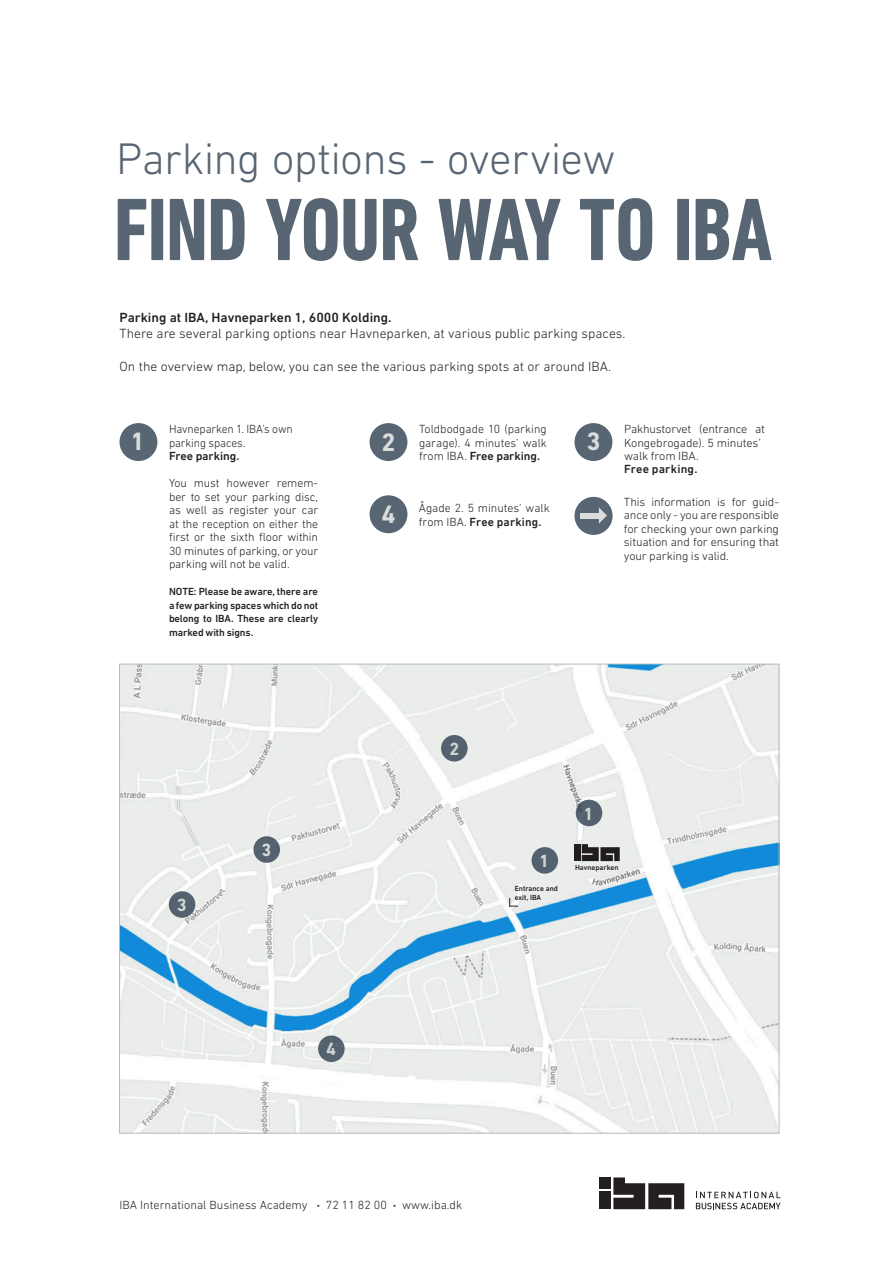
<style>
.page{position:relative;width:893px;height:1263px;background:#fff}
.page>*{position:absolute;margin:0;border:0;box-sizing:border-box;transform-origin:0 0}
.t1{font:700 condensed 90px "DIN Next LT Pro";letter-spacing:-.015em;color:#586573}
.t2{font:300 45px "DIN Next LT Pro";letter-spacing:-.015em;color:#586573}
.t3{font:700 25.65px "DIN Next LT Pro";color:#dadddb}
.t4{font:700 18px "DIN Next LT Pro";color:#dadddb}
.t5{font:300 13.5px "DIN Next LT Pro";color:#231f20}
.t6{font:500 13.5px "DIN Next LT Pro";color:#231f20}
.t7{font:300 12px/13.5px "DIN Next LT Pro";letter-spacing:-.005em;color:#231f20}
.t8{font:500 12px "DIN Next LT Pro";color:#231f20}
.t9{font:500 10.5px/13.5px "DIN Next LT Pro";letter-spacing:-.01em;color:#231f20;text-align:justify}
.t10{font:500 7.5px/9px "DIN Next LT Pro";color:#231f20}
.s1{font-weight:500}
.s2{font-weight:700}
</style>
<div class="page">
<img style="left:121px;top:666px;width:656px;height:465px">
<div style="left:120px;top:423px;width:37px;height:38px;background:#586573;border-radius:50%"></div>
<div style="left:599px;top:1192px;width:11px;height:17px;background:#231f20"></div>
<svg style="left:613px;top:1177px;width:71px;height:32px"></svg>
<div style="left:599px;top:1177px;width:11px;height:12px;background:#231f20"></div>
<svg style="left:696px;top:1192px;width:85px;height:17px"></svg>
<div style="left:370px;top:423px;width:37px;height:38px;background:#586573;border-radius:50%"></div>
<div style="left:574px;top:423px;width:38px;height:38px;background:#586573;border-radius:50%"></div>
<div style="left:370px;top:495px;width:37px;height:38px;background:#586573;border-radius:50%"></div>
<div style="left:576px;top:800px;width:26px;height:26px;background:#586573;border-radius:50%"></div>
<div style="left:531px;top:847px;width:27px;height:27px;background:#586573;border-radius:50%"></div>
<div style="left:441px;top:735px;width:27px;height:26px;background:#586573;border-radius:50%"></div>
<div style="left:253px;top:836px;width:27px;height:27px;background:#586573;border-radius:50%"></div>
<div style="left:318px;top:1035px;width:27px;height:27px;background:#586573;border-radius:50%"></div>
<div style="left:169px;top:891px;width:26px;height:27px;background:#586573;border-radius:50%"></div>
<svg style="left:574px;top:844px;width:46px;height:17px"></svg>
<div style="left:574px;top:497px;width:39px;height:38px;background:#586573;border-radius:50%"></div>
<div style="left:580px;top:513px;width:20px;height:5px;background:#dadddb"></div>
<svg style="left:599px;top:507px;width:8px;height:17px"></svg>
<svg style="left:509px;top:898px;width:8px;height:9px"></svg>
<h2 class="t2" style="left:116px;top:133px;width:501px">Parking options - overview</h2>
<h1 class="t1" style="left:114px;top:179px;width:660px">FIND YOUR WAY TO IBA</h1>
<p class="t6" style="left:120px;top:309px;width:274px">Parking at IBA, Havneparken 1, 6000 Kolding.</p>
<p class="t5" style="left:120px;top:326px;width:508px">There are several parking options near Havneparken, at various public parking spaces.</p>
<p class="t5" style="left:120px;top:359px;width:493px">On the overview map, below, you can see the various parking spots at or around IBA.</p>
<h3 class="t3" style="left:131px;top:426px;width:16px">1</h3>
<p class="t7" style="left:169px;top:422px;width:125px">Havneparken 1. IBA’s own parking spaces.</p>
<p class="t8" style="left:169px;top:449px;width:72px">Free parking.</p>
<p class="t7" style="left:169px;top:476px;width:151px;text-align:justify">You must however remem&shy;ber to set your parking disc, as well as register your car at the reception on either the first or the sixth floor within 30 minutes of parking, or your parking will not be valid.</p>
<p class="t9" style="left:169px;top:585px;width:151px">NOTE: Please be aware, there are a few parking spaces which do not belong to IBA. These are clearly marked with signs.</p>
<h3 class="t4" style="left:177px;top:894px;width:11px">3</h3>
<h3 class="t4" style="left:262px;top:839px;width:11px">3</h3>
<h3 class="t3" style="left:381px;top:427px;width:16px">2</h3>
<p class="t7" style="left:419px;top:422px;width:129px;text-align:justify">Toldbodgade 10 (parking garage). 4 minutes’ walk from IBA. <span class="s1">Free parking.</span></p>
<p class="t7" style="left:381px;top:501px;width:170px;text-indent:37px">Ågade 2. 5 minutes’ walk<br><sup>4</sup> from IBA. <span class="s1">Free parking.</span></p>
<h3 class="t3" style="left:587px;top:426px;width:16px">3</h3>
<p class="t7" style="left:624px;top:422px;width:143px">Pakhustorvet (entrance at<br>Kongebrogade). 5 minutes’ walk from IBA.</p>
<p class="t8" style="left:624px;top:462px;width:75px">Free parking.</p>
<p class="t7" style="left:624px;top:495px;width:157px;text-align:justify">This information is for guid&shy;ance only - you are responsible for checking your own parking situation and for ensuring that your parking is valid.</p>
<h3 class="t4" style="left:449px;top:738px;width:11px">2</h3>
<h3 class="t4" style="left:539px;top:850px;width:11px">1</h3>
<p class="t10" style="left:515px;top:884px;width:45px">Entrance and exit, IBA</p>
<h3 class="t4" style="left:583px;top:803px;width:11px">1</h3>
<p class="t10" style="left:575px;top:863px;width:45px">Havneparken</p>
<h3 class="t4" style="left:326px;top:1038px;width:11px">4</h3>
<p class="t7" style="left:120px;top:1198px;width:344px">IBA International Business Academy <span class="s2">·</span> 72 11 82 00 <span class="s2">·</span> www.iba.dk</p>
</div>
